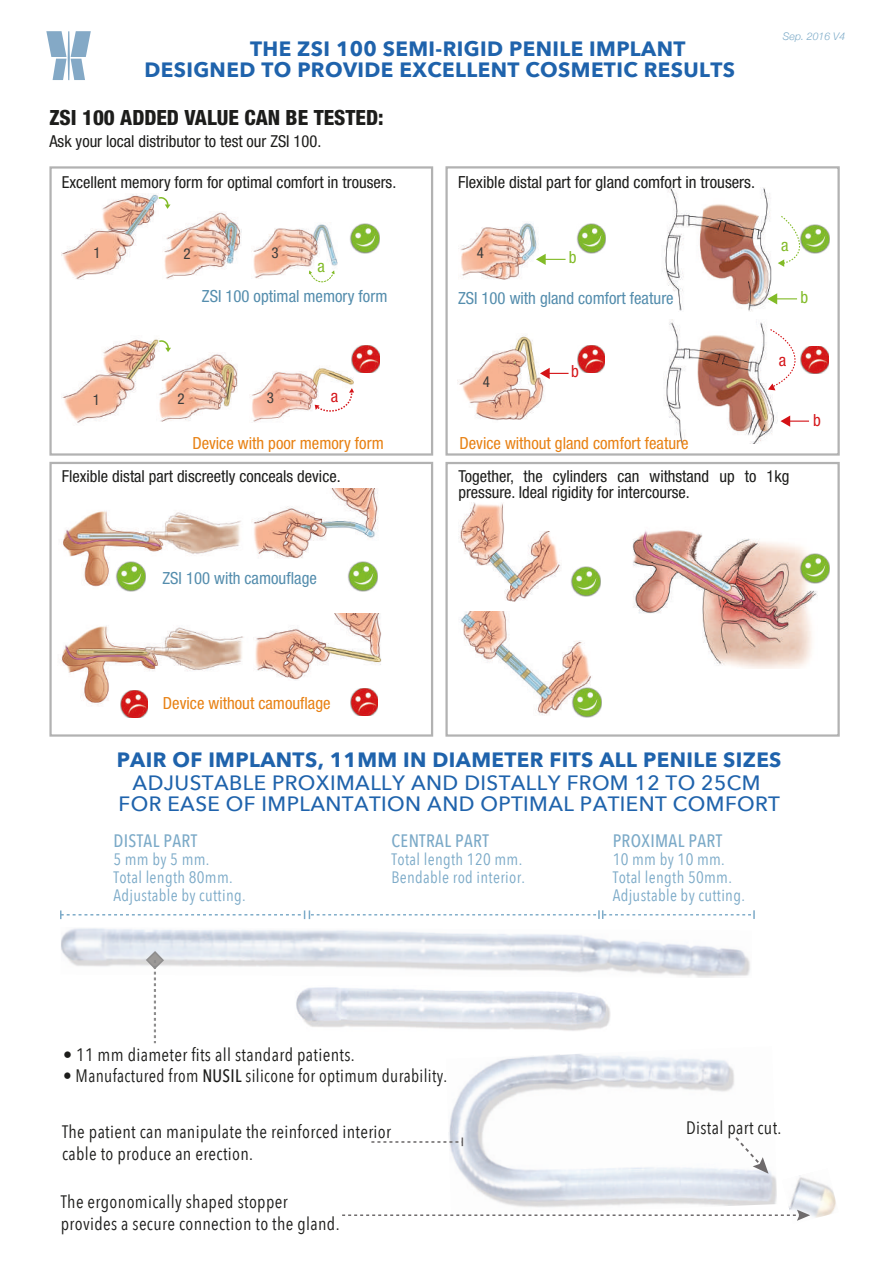
<style>
.page{position:relative;width:893px;height:1263px;background:#fff}
.page>*{position:absolute;margin:0;border:0;box-sizing:border-box;transform-origin:0 0}
.t1{font:800 condensed 21px "Helvetica Neue LT Std";color:#1d1d1b}
.t2{font:700 20.7px "Avenir Next";letter-spacing:.02em;color:#1f63ac}
.t3{font:500 20.7px/21px "Avenir Next";letter-spacing:.02em;color:#1f63ac;text-align:center}
.t4{font:18px/21.6px "Avenir Next Condensed";letter-spacing:.02em;color:#1d1d1b}
.t5{font:18px "Avenir Next Condensed";letter-spacing:.02em;color:#1d1d1b;scale:.96 1}
.t6{font:500 18px "Avenir Next Condensed";letter-spacing:.02em;color:#7caac8}
.t7{font:condensed 16.8px "Helvetica Neue LT Std";color:#e88113}
.t8{font:condensed 16.8px "Helvetica Neue LT Std";color:#548dad}
.t9{font:condensed 16.8px "Helvetica Neue LT Std";color:#1d1d1b}
.t10{font:condensed 16.8px "Helvetica Neue LT Std";color:#82bb28}
.t11{font:condensed 16.8px "Helvetica Neue LT Std";color:#d5161a}
.t12{font:condensed 16.8px "Helvetica Neue LT Std";color:#d5181c}
.t13{font:condensed 16.5px/16.5px "Helvetica Neue LT Std";color:#1d1d1b}
.t14{font:16.5px/18px "Avenir Next Condensed";letter-spacing:.02em;color:#7caac8}
.t15{font:condensed 15px "Helvetica Neue LT Std";color:#3d3d3d}
.t16{font:italic 300 10.5px "Helvetica Neue";color:#7caac8}
.s1{font-weight:500}
</style>
<div class="page">
<svg style="left:46px;top:31px;width:45px;height:49px"></svg>
<img style="left:61px;top:928px;width:689px;height:50px">
<img style="left:448px;top:1054px;width:329px;height:153px">
<img style="left:789px;top:1175px;width:47px;height:43px">
<svg style="left:145px;top:950px;width:20px;height:93px"></svg>
<img style="left:296px;top:987px;width:314px;height:44px">
<svg style="left:60px;top:910px;width:695px;height:9px"></svg>
<svg style="left:371px;top:1137px;width:92px;height:9px"></svg>
<svg style="left:342px;top:1210px;width:468px;height:11px"></svg>
<svg style="left:733px;top:1135px;width:35px;height:39px"></svg>
<img style="left:61px;top:194px;width:97px;height:85px">
<img style="left:164px;top:212px;width:77px;height:67px">
<img style="left:253px;top:224px;width:85px;height:54px">
<img style="left:461px;top:223px;width:77px;height:57px">
<img style="left:664px;top:187px;width:113px;height:124px">
<img style="left:62px;top:338px;width:97px;height:85px">
<img style="left:157px;top:352px;width:81px;height:71px">
<img style="left:250px;top:367px;width:104px;height:55px">
<img style="left:458px;top:335px;width:86px;height:86px">
<img style="left:665px;top:319px;width:111px;height:124px">
<img style="left:805px;top:346px;width:23px;height:28px">
<img style="left:813px;top:224px;width:16px;height:30px">
<img style="left:577px;top:345px;width:28px;height:28px">
<img style="left:351px;top:345px;width:28px;height:28px">
<img style="left:576px;top:223px;width:30px;height:30px">
<img style="left:350px;top:223px;width:29px;height:30px">
<svg style="left:309px;top:270px;width:26px;height:13px"></svg>
<svg style="left:315px;top:388px;width:39px;height:27px"></svg>
<svg style="left:536px;top:254px;width:29px;height:11px"></svg>
<svg style="left:767px;top:293px;width:29px;height:11px"></svg>
<svg style="left:540px;top:368px;width:28px;height:11px"></svg>
<svg style="left:780px;top:415px;width:28px;height:12px"></svg>
<svg style="left:768px;top:328px;width:37px;height:62px"></svg>
<svg style="left:778px;top:216px;width:35px;height:51px"></svg>
<img style="left:63px;top:511px;width:178px;height:76px">
<img style="left:251px;top:488px;width:127px;height:70px">
<img style="left:61px;top:626px;width:183px;height:79px">
<img style="left:255px;top:613px;width:127px;height:67px">
<img style="left:460px;top:502px;width:101px;height:100px">
<img style="left:461px;top:611px;width:130px;height:104px">
<img style="left:632px;top:530px;width:187px;height:138px">
<img style="left:116px;top:561px;width:30px;height:30px">
<img style="left:120px;top:690px;width:28px;height:28px">
<img style="left:350px;top:688px;width:28px;height:28px">
<img style="left:348px;top:561px;width:30px;height:30px">
<img style="left:571px;top:566px;width:30px;height:30px">
<img style="left:572px;top:687px;width:30px;height:30px">
<img style="left:799px;top:553px;width:30px;height:30px">
<svg style="left:157px;top:196px;width:13px;height:13px"></svg>
<svg style="left:157px;top:340px;width:14px;height:12px"></svg>
<div style="left:445px;top:166px;width:395px;height:290px;border:2px solid #b2b2b2"></div>
<div style="left:445px;top:462px;width:395px;height:275px;border:2px solid #b2b2b2"></div>
<div style="left:49px;top:462px;width:384px;height:275px;border:2px solid #b2b2b2"></div>
<div style="left:49px;top:166px;width:384px;height:290px;border:2px solid #b2b2b2"></div>
<p class="t2" style="left:250px;top:31px;width:437px">THE ZSI 100 SEMI-RIGID PENILE IMPLANT</p>
<p class="t2" style="left:144px;top:52px;width:592px">DESIGNED TO PROVIDE EXCELLENT COSMETIC RESULTS</p>
<p class="t1" style="left:49px;top:105px;width:336px">ZSI 100 ADDED VALUE CAN BE TESTED:</p>
<p class="t13" style="left:49px;top:133px;width:273px">Ask your local distributor to test our ZSI 100.</p>
<p class="t13" style="left:62px;top:174px;width:336px">Excellent memory form for optimal comfort in trousers.</p>
<p class="t9" style="left:458px;top:172px;width:298px">Flexible distal part for gland comfort in trousers.</p>
<p class="t15" style="left:94px;top:244px;width:9px">1</p>
<p class="t15" style="left:184px;top:245px;width:9px">2</p>
<p class="t15" style="left:271px;top:244px;width:9px">3</p>
<p class="t15" style="left:477px;top:244px;width:9px">4</p>
<p class="t10" style="left:317px;top:256px;width:9px">a</p>
<p class="t10" style="left:569px;top:247px;width:9px">b</p>
<p class="t15" style="left:93px;top:391px;width:9px">1</p>
<p class="t8" style="left:202px;top:287px;width:187px">ZSI 100 optimal memory form</p>
<p class="t15" style="left:178px;top:390px;width:9px">2</p>
<p class="t15" style="left:267px;top:389px;width:9px">3</p>
<p class="t11" style="left:331px;top:386px;width:9px">a</p>
<p class="t7" style="left:192px;top:433px;width:193px">Device with poor memory form</p>
<p class="t8" style="left:458px;top:289px;width:217px">ZSI 100 with gland comfort feature</p>
<p class="t15" style="left:483px;top:373px;width:9px">4</p>
<p class="t12" style="left:571px;top:361px;width:9px">b</p>
<p class="t7" style="left:459px;top:434px;width:231px">Device without gland comfort feature</p>
<p class="t16" style="left:783px;top:28px;width:64px">Sep. 2016 V4</p>
<p class="t10" style="left:781px;top:235px;width:9px">a</p>
<p class="t10" style="left:800px;top:287px;width:9px">b</p>
<p class="t11" style="left:779px;top:351px;width:9px">a</p>
<p class="t12" style="left:813px;top:410px;width:9px">b</p>
<p class="t13" style="left:62px;top:468px;width:280px">Flexible distal part discreetly conceals device.</p>
<p class="t8" style="left:162px;top:569px;width:156px">ZSI 100 with camouflage</p>
<p class="t7" style="left:163px;top:693px;width:169px">Device without camouflage</p>
<p class="t13" style="left:458px;top:468px;width:333px">Together, the cylinders can withstand up to 1kg pressure. Ideal rigidity for intercourse.</p>
<p class="t2" style="left:117px;top:741px;width:666px">PAIR OF IMPLANTS, 11MM IN DIAMETER FITS ALL PENILE SIZES</p>
<p class="t3" style="left:119px;top:772px;width:663px">ADJUSTABLE PROXIMALLY AND DISTALLY FROM 12 TO 25CM<br>FOR EASE OF IMPLANTATION AND OPTIMAL PATIENT COMFORT</p>
<p class="t6" style="left:113px;top:830px;width:85px">DISTAL PART</p>
<p class="t14" style="left:113px;top:849px;width:134px">5 mm by 5 mm.<br>Total length 80mm.<br>Adjustable by cutting.</p>
<p class="t6" style="left:392px;top:830px;width:99px">CENTRAL PART</p>
<p class="t14" style="left:392px;top:849px;width:135px">Total length 120 mm.<br>Bendable rod interior.</p>
<p class="t4" style="left:63px;top:1043px;width:293px">• 11 mm diameter fits all standard patients.</p>
<p class="t5" style="left:63px;top:1060px;width:402px">• Manufactured from <span class="s1">NUSIL</span> silicone for optimum durability.</p>
<p class="t4" style="left:62px;top:1120px;width:331px">The patient can manipulate the reinforced interior cable to produce an erection.</p>
<p class="t4" style="left:61px;top:1190px;width:280px">The ergonomically shaped stopper provides a secure connection to the gland.</p>
<p class="t6" style="left:613px;top:830px;width:111px">PROXIMAL PART</p>
<p class="t14" style="left:613px;top:849px;width:134px">10 mm by 10 mm.<br>Total length 50mm.<br>Adjustable by cutting.</p>
<p class="t4" style="left:686px;top:1116px;width:97px">Distal part cut.</p>
</div>
